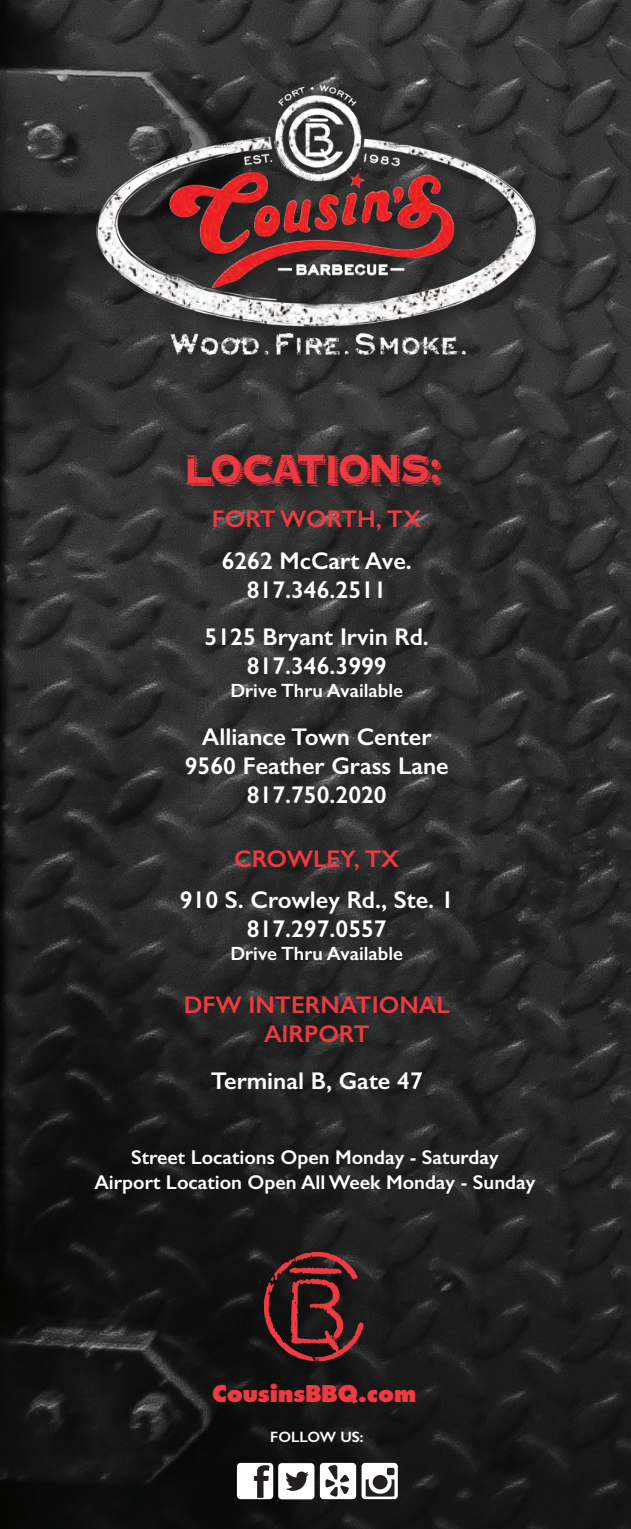
<style>
.page{position:relative;width:631px;height:1529px;background:#fff}
.page>*{position:absolute;margin:0;border:0;box-sizing:border-box;transform-origin:0 0}
.t1{font:37.5px "Hooverville";color:#ee3a41}
.t2{font:600 24.25px/29px "Gill Sans";color:#fff;text-align:center}
.t3{font:600 24.25px/29px "Gill Sans";color:#ee3a41;text-align:center}
.t4{font:800 22.5px "Futura Std";letter-spacing:-.015em;color:#ee3a41}
.t5{font:600 20px/25px "Gill Sans";color:#fff;text-align:center}
.t6{font:600 19.25px "Gill Sans";color:#fff}
.t7{font:600 15px "Gill Sans";color:#fff}
</style>
<div class="page">
<img style="left:0;top:0;width:631px;height:1528px">
<img style="left:66px;top:0;width:501px;height:470px">
<div style="left:181px;top:448px;width:281px;height:60px;background:#231f20;opacity:.75"></div>
<div style="left:171px;top:438px;width:286px;height:63px;background:#231f20;opacity:.75"></div>
<svg style="left:264px;top:1251px;width:100px;height:110px;background:#4d2021"></svg>
<div style="left:237px;top:1462px;width:36px;height:37px;background:#fff;border-radius:4px"></div>
<svg style="left:254px;top:1465px;width:16px;height:32px"></svg>
<div style="left:278px;top:1462px;width:36px;height:37px;background:#fff;border-radius:4px"></div>
<svg style="left:285px;top:1471px;width:24px;height:19px"></svg>
<div style="left:320px;top:1462px;width:36px;height:36px;background:#fff;border-radius:4px"></div>
<div style="left:361px;top:1462px;width:37px;height:36px;background:#fff;border-radius:4px"></div>
<svg style="left:325px;top:1465px;width:24px;height:31px"></svg>
<div style="left:387px;top:1467px;width:7px;height:8px;background:#231f20;border-radius:2px"></div>
<svg style="left:366px;top:1479px;width:28px;height:17px"></svg>
<div style="left:373px;top:1474px;width:14px;height:15px;background:#231f20;border-radius:50%"></div>
<h1 class="t1" style="left:186px;top:448px;width:257px">LOCATIONS:</h1>
<p class="t3" style="left:212px;top:504px;width:211px">FORT WORTH, TX</p>
<p class="t2" style="left:222px;top:545px;width:192px">6262 McCart Ave.<br>817.346.2511</p>
<p class="t2" style="left:205px;top:622px;width:226px">5125 Bryant Irvin Rd.<br>817.346.3999</p>
<p class="t6" style="left:230px;top:679px;width:174px">Drive Thru Available</p>
<p class="t2" style="left:185px;top:722px;width:265px">Alliance Town Center<br>9560 Feather Grass Lane<br>817.750.2020</p>
<p class="t3" style="left:234px;top:844px;width:167px">CROWLEY, TX</p>
<p class="t2" style="left:180px;top:885px;width:275px">910 S. Crowley Rd., Ste. 1<br>817.297.0557</p>
<p class="t6" style="left:230px;top:942px;width:174px">Drive Thru Available</p>
<p class="t3" style="left:184px;top:989px;width:267px">DFW INTERNATIONAL<br>AIRPORT</p>
<p class="t2" style="left:211px;top:1066px;width:214px">Terminal B, Gate 47</p>
<p class="t5" style="left:94px;top:1144px;width:442px">Street Locations Open Monday - Saturday<br>Airport Location Open All Week Monday - Sunday</p>
<p class="t4" style="left:212px;top:1378px;width:206px">CousinsBBQ.com</p>
<p class="t7" style="left:270px;top:1427px;width:95px">FOLLOW US:</p>
</div>
